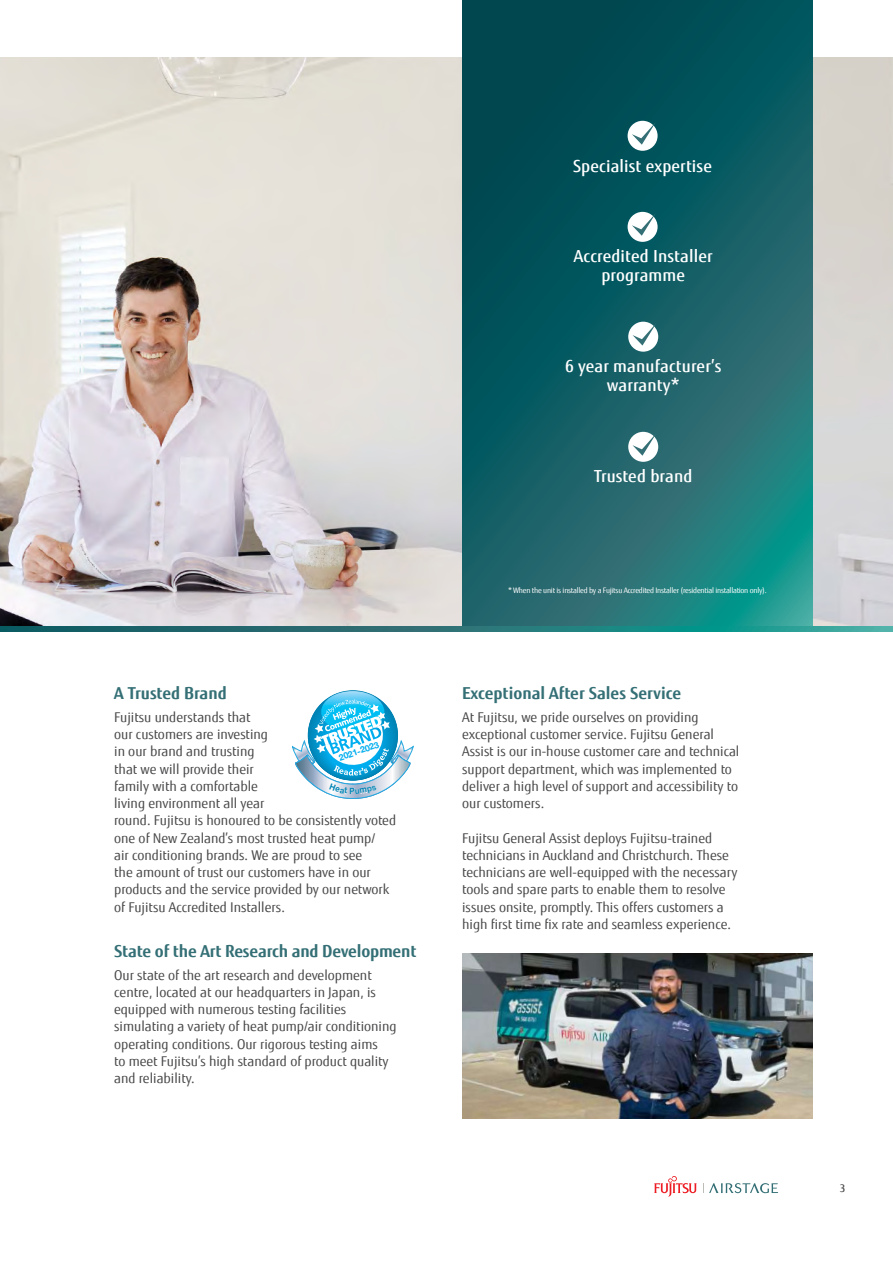
<style>
.page{position:relative;width:893px;height:1263px;background:#fff}
.page>*{position:absolute;margin:0;border:0;box-sizing:border-box;transform-origin:0 0}
.t1{font:500 16.65px/18.5px "Fujitsu Sans";letter-spacing:.01em;color:#fff;text-align:center}
.t2{font:700 16.5px "Fujitsu Sans";letter-spacing:-.01em;color:#336f75}
.t3{font:13.5px/17.2px "Fujitsu Sans";color:#48484a}
.t4{font:500 10.5px "Fujitsu Sans";color:#48484a}
.t5{font:700 8.85px "Helvetica Neue LT Std";color:#00aeef}
.t6{font:700 8.7px "Helvetica Neue LT Std";color:#0082b3;scale:.92 1}
.t7{font:7.5px "Fujitsu Sans";letter-spacing:-.03em;color:#fff}
</style>
<div class="page">
<svg style="left:654px;top:1176px;width:43px;height:21px"></svg>
<svg style="left:703px;top:1183px;width:75px;height:10px"></svg>
<img style="left:0;top:57px;width:893px;height:569px">
<svg style="left:462px;top:0;width:351px;height:626px;background:#116066"></svg>
<div style="left:628px;top:212px;width:30px;height:30px;background:#fff;border-radius:50%"></div>
<svg style="left:632px;top:213px;width:24px;height:23px"></svg>
<svg style="left:628px;top:322px;width:30px;height:30px"></svg>
<svg style="left:632px;top:323px;width:25px;height:23px"></svg>
<div style="left:628px;top:432px;width:30px;height:30px;background:#fff;border-radius:50%"></div>
<svg style="left:632px;top:433px;width:25px;height:23px"></svg>
<img style="left:462px;top:953px;width:351px;height:165px">
<div style="left:628px;top:121px;width:30px;height:30px;background:#fff;border-radius:50%"></div>
<svg style="left:632px;top:122px;width:24px;height:23px"></svg>
<svg style="left:0;top:626px;width:893px;height:5px;background:#227a7b"></svg>
<svg style="left:292px;top:691px;width:122px;height:108px"></svg>
<p class="t2" style="left:114px;top:683px;width:114px">A Trusted Brand</p>
<p class="t3" style="left:114px;top:708px;width:284px">Fujitsu understands that<br>our customers are investing<br>in our brand and trusting<br>that we will provide their<br>family with a comfortable<br>living environment all year<br>round. Fujitsu is honoured to be consistently voted one of New Zealand’s most trusted heat pump/<br>air conditioning brands. We are proud to see<br>the amount of trust our customers have in our products and the service provided by our network of Fujitsu Accredited Installers.</p>
<p class="t5" style="left:337px;top:753px;width:44px;rotate:-20deg">2021-2023</p>
<p class="t6" style="left:350px;top:785px;width:7px">P</p>
<p class="t2" style="left:114px;top:940px;width:304px">State of the Art Research and Development</p>
<p class="t3" style="left:114px;top:966px;width:284px">Our state of the art research and development centre, located at our headquarters in Japan, is equipped with numerous testing facilities simulating a variety of heat pump/air conditioning operating conditions. Our rigorous testing aims<br>to meet Fujitsu’s high standard of product quality and reliability.</p>
<p class="t1" style="left:573px;top:156px;width:141px">Specialist expertise</p>
<p class="t1" style="left:574px;top:247px;width:141px">Accredited Installer programme</p>
<p class="t1" style="left:565px;top:357px;width:158px">6 year manufacturer’s warranty*</p>
<p class="t1" style="left:594px;top:467px;width:100px">Trusted brand</p>
<p class="t7" style="left:508px;top:585px;width:260px">* When the unit is installed by a Fujitsu Accredited Installer (residential installation only).</p>
<p class="t2" style="left:462px;top:683px;width:221px">Exceptional After Sales Service</p>
<p class="t3" style="left:462px;top:708px;width:279px">At Fujitsu, we pride ourselves on providing exceptional customer service. Fujitsu General Assist is our in-house customer care and technical support department, which was implemented to deliver a high level of support and accessibility to our customers.</p>
<p class="t3" style="left:462px;top:829px;width:277px">Fujitsu General Assist deploys Fujitsu-trained technicians in Auckland and Christchurch. These technicians are well-equipped with the necessary tools and spare parts to enable them to resolve issues onsite, promptly. This offers customers a high first time fix rate and seamless experience.</p>
<p class="t4" style="left:840px;top:1181px;width:7px">3</p>
</div>
